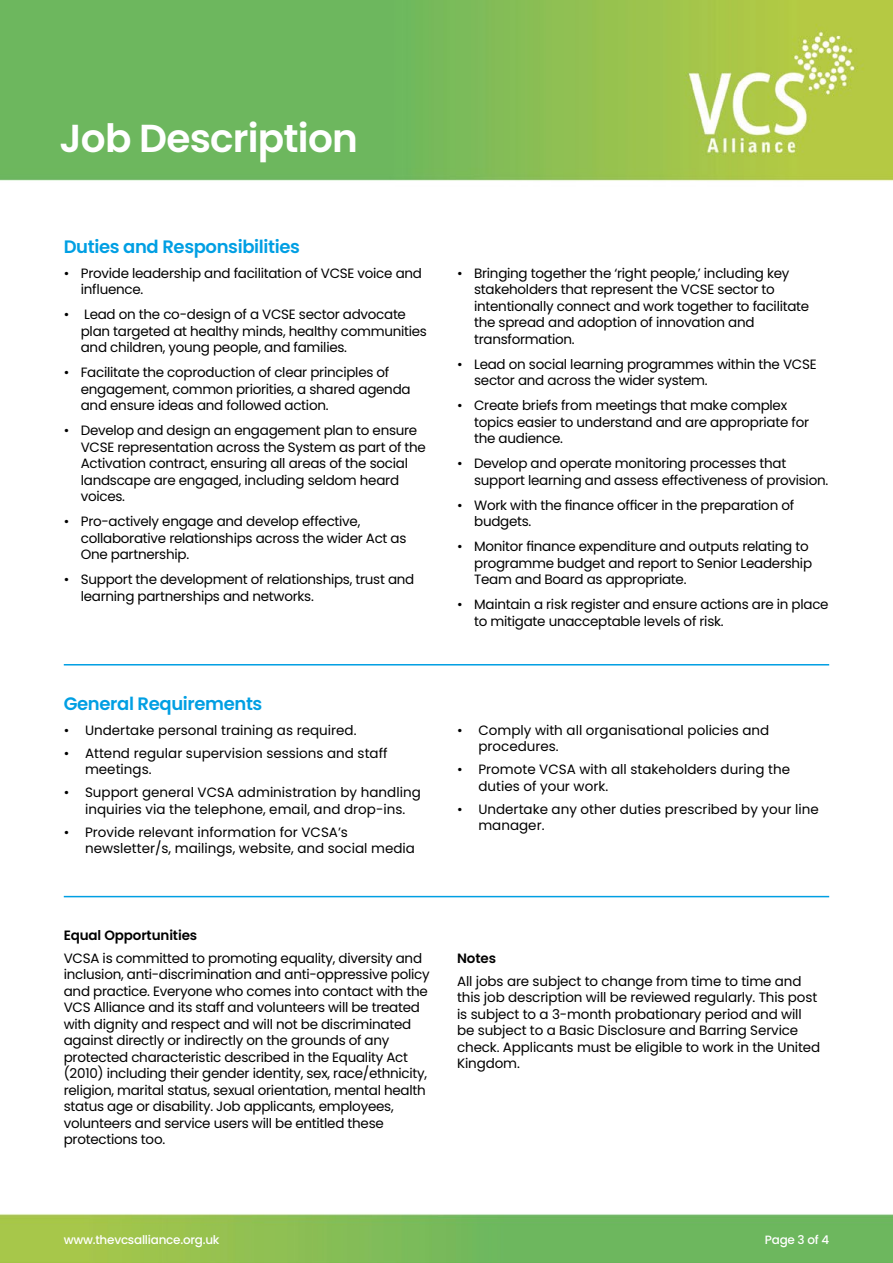
<style>
.page{position:relative;width:893px;height:1263px;background:#fff}
.page>*{position:absolute;margin:0;border:0;box-sizing:border-box;transform-origin:0 0}
.t1{font:600 39px "Poppins";letter-spacing:-.02em;color:#fff}
.t2{font:600 18px "Poppins";letter-spacing:-.02em;color:#009fe3}
.t3{font:13.5px/16.5px "Poppins";letter-spacing:-.02em;color:#000}
.t4{font:13.5px/16.5px "Poppins";color:#000}
.t5{font:600 13.5px "Poppins";letter-spacing:-.01em;color:#000}
.t6{font:500 12px "Poppins";letter-spacing:-.02em;color:#fff}
</style>
<div class="page">
<img style="left:0;top:0;width:893px;height:1263px">
<hr style="left:64px;top:664px;width:765px;height:1px;background:#009fe3">
<hr style="left:64px;top:896px;width:765px;height:1px;background:#009fe3">
<h1 class="t1" style="left:60px;top:116px;width:300px">Job Description</h1>
<h2 class="t2" style="left:64px;top:236px;width:238px">Duties and Responsibilities</h2>
<p class="t3" style="left:81px;top:265px;width:343px;text-indent:-17px">• Provide leadership and facilitation of VCSE voice and influence.</p>
<p class="t3" style="left:81px;top:306px;width:348px;text-indent:-17px">• Lead on the co-design of a VCSE sector advocate plan targeted at healthy minds, healthy communities and children, young people, and families.</p>
<p class="t3" style="left:81px;top:364px;width:331px;text-indent:-17px">• Facilitate the coproduction of clear principles of engagement, common priorities, a shared agenda and ensure ideas and followed action.</p>
<p class="t3" style="left:81px;top:422px;width:347px;text-indent:-17px">• Develop and design an engagement plan to ensure VCSE representation across the System as part of the Activation contract, ensuring all areas of the social landscape are engaged, including seldom heard voices.</p>
<p class="t3" style="left:81px;top:513px;width:327px;text-indent:-17px">• Pro-actively engage and develop effective, collaborative relationships across the wider Act as<br>One partnership.</p>
<p class="t3" style="left:81px;top:571px;width:335px;text-indent:-17px">• Support the development of relationships, trust and learning partnerships and networks.</p>
<h2 class="t2" style="left:64px;top:693px;width:200px">General Requirements</h2>
<p class="t4" style="left:64px;top:722px;width:294px">• Undertake personal training as required.</p>
<p class="t4" style="left:85px;top:745px;width:304px;text-indent:-21px">• Attend regular supervision sessions and staff meetings.</p>
<p class="t4" style="left:64px;top:784px;width:358px;text-align:center">• Support general VCSA administration by handling inquiries via the telephone, email, and drop-ins.</p>
<p class="t4" style="left:85px;top:824px;width:331px;text-indent:-21px">• Provide relevant information for VCSA’s newsletter/s, mailings, website, and social media</p>
<p class="t3" style="left:474px;top:265px;width:337px;text-indent:-17px">• Bringing together the ‘right people,’ including key stakeholders that represent the VCSE sector to intentionally connect and work together to facilitate the spread and adoption of innovation and transformation.</p>
<p class="t3" style="left:474px;top:356px;width:344px;text-indent:-17px">• Lead on social learning programmes within the VCSE sector and across the wider system.</p>
<p class="t3" style="left:474px;top:397px;width:336px;text-indent:-17px">• Create briefs from meetings that make complex topics easier to understand and are appropriate for the audience.</p>
<p class="t3" style="left:474px;top:455px;width:356px;text-indent:-17px">• Develop and operate monitoring processes that support learning and assess effectiveness of provision.</p>
<p class="t3" style="left:474px;top:497px;width:322px;text-indent:-17px">• Work with the finance officer in the preparation of budgets.</p>
<p class="t3" style="left:474px;top:538px;width:339px;text-indent:-17px">• Monitor finance expenditure and outputs relating to programme budget and report to Senior Leadership<br>Team and Board as appropriate.</p>
<p class="t3" style="left:474px;top:596px;width:356px;text-indent:-17px">• Maintain a risk register and ensure actions are in place to mitigate unacceptable levels of risk.</p>
<p class="t4" style="left:478px;top:722px;width:293px;text-indent:-21px">• Comply with all organisational policies and procedures.</p>
<p class="t4" style="left:478px;top:761px;width:313px;text-indent:-21px">• Promote VCSA with all stakeholders during the duties of your work.</p>
<p class="t4" style="left:478px;top:801px;width:342px;text-indent:-21px">• Undertake any other duties prescribed by your line manager.</p>
<p class="t5" style="left:64px;top:927px;width:135px">Equal Opportunities</p>
<p class="t3" style="left:64px;top:950px;width:367px">VCSA is committed to promoting equality, diversity and inclusion, anti-discrimination and anti-oppressive policy and practice. Everyone who comes into contact with the VCS Alliance and its staff and volunteers will be treated with dignity and respect and will not be discriminated against directly or indirectly on the grounds of any protected characteristic described in the Equality Act (2010) including their gender identity, sex, race/ethnicity, religion, marital status, sexual orientation, mental health status age or disability. Job applicants, employees, volunteers and service users will be entitled these protections too.</p>
<p class="t5" style="left:457px;top:950px;width:40px">Notes</p>
<p class="t3" style="left:457px;top:973px;width:365px">All jobs are subject to change from time to time and this job description will be reviewed regularly. This post is subject to a 3-month probationary period and will be subject to a Basic Disclosure and Barring Service check. Applicants must be eligible to work in the United Kingdom.</p>
<p class="t6" style="left:64px;top:1232px;width:157px">www.thevcsalliance.org.uk</p>
<p class="t6" style="left:765px;top:1232px;width:66px">Page 3 of 4</p>
</div>
